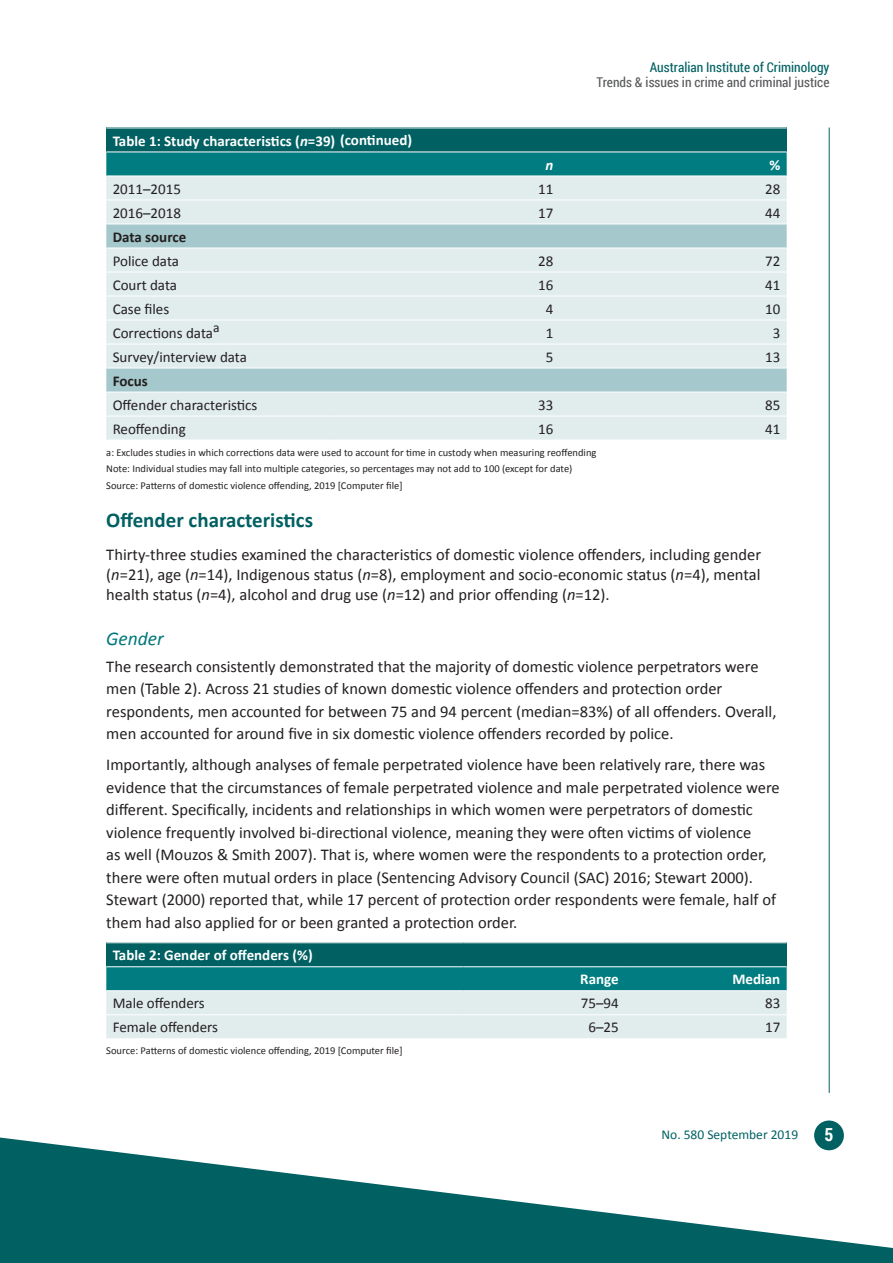
<style>
.page{position:relative;width:893px;height:1263px;background:#fff}
.page>*{position:absolute;margin:0;border:0;box-sizing:border-box;transform-origin:0 0}
.t1{font:700 21px "Calibri";color:#006062}
.t2{font:italic 19.5px "Calibri";color:#00777b}
.t3{font:700 18px "Roboto Condensed";color:#fff}
.t4{font:16.5px/22.5px "Calibri";color:#231f20}
.t5{font:15px "Calibri";color:#231f20}
.t6{font:700 15px "Calibri";color:#fff}
.t7{font:700 15px "Calibri";color:#231f20}
.t8{font:italic 700 15px "Calibri";color:#fff}
.t9{font:13.5px "Roboto Condensed";color:#57585a}
.t10{font:13.5px "Roboto Condensed";color:#006062}
.t11{font:13.5px "Calibri";color:#006062}
.t12{font:10.5px/16.8px "Calibri";color:#231f20}
.s1{font-style:italic}
</style>
<div class="page">
<hr style="left:829px;top:128px;width:1px;height:965px;background:#006062">
<div style="left:814px;top:1120px;width:30px;height:30px;background:#006062;border-radius:50%"></div>
<svg style="left:0;top:1137px;width:893px;height:126px;fill:#006062"></svg>
<div style="left:106px;top:128px;width:681px;height:24px;background:#006062"></div>
<div style="left:106px;top:153px;width:681px;height:23px;background:#017c80"></div>
<div style="left:106px;top:177px;width:681px;height:263px;background:#e1eced"></div>
<svg style="left:106px;top:225px;width:681px;height:167px;background:#d0e2e4"></svg>
<hr style="left:106px;top:128px;width:227px;height:1px;background:#fff">
<hr style="left:333px;top:128px;width:227px;height:1px;background:#fff">
<hr style="left:560px;top:128px;width:227px;height:1px;background:#fff">
<hr style="left:106px;top:200px;width:227px;height:1px;background:#fff">
<hr style="left:333px;top:200px;width:227px;height:1px;background:#fff">
<hr style="left:560px;top:200px;width:227px;height:1px;background:#fff">
<hr style="left:106px;top:224px;width:227px;height:1px;background:#fff">
<hr style="left:333px;top:224px;width:227px;height:1px;background:#fff">
<hr style="left:560px;top:224px;width:227px;height:1px;background:#fff">
<hr style="left:106px;top:248px;width:227px;height:1px;background:#fff">
<hr style="left:333px;top:248px;width:227px;height:1px;background:#fff">
<hr style="left:560px;top:248px;width:227px;height:1px;background:#fff">
<hr style="left:106px;top:272px;width:227px;height:1px;background:#fff">
<hr style="left:333px;top:272px;width:227px;height:1px;background:#fff">
<hr style="left:560px;top:272px;width:227px;height:1px;background:#fff">
<hr style="left:106px;top:296px;width:227px;height:1px;background:#fff">
<hr style="left:333px;top:296px;width:227px;height:1px;background:#fff">
<hr style="left:560px;top:296px;width:227px;height:1px;background:#fff">
<hr style="left:106px;top:320px;width:227px;height:1px;background:#fff">
<hr style="left:333px;top:320px;width:227px;height:1px;background:#fff">
<hr style="left:560px;top:320px;width:227px;height:1px;background:#fff">
<hr style="left:106px;top:344px;width:227px;height:1px;background:#fff">
<hr style="left:333px;top:344px;width:227px;height:1px;background:#fff">
<hr style="left:560px;top:344px;width:227px;height:1px;background:#fff">
<hr style="left:106px;top:368px;width:227px;height:1px;background:#fff">
<hr style="left:333px;top:368px;width:227px;height:1px;background:#fff">
<hr style="left:560px;top:368px;width:227px;height:1px;background:#fff">
<hr style="left:106px;top:392px;width:227px;height:1px;background:#fff">
<hr style="left:333px;top:392px;width:227px;height:1px;background:#fff">
<hr style="left:560px;top:392px;width:227px;height:1px;background:#fff">
<hr style="left:106px;top:416px;width:227px;height:1px;background:#fff">
<hr style="left:333px;top:416px;width:227px;height:1px;background:#fff">
<hr style="left:560px;top:416px;width:227px;height:1px;background:#fff">
<div style="left:106px;top:943px;width:681px;height:24px;background:#006062"></div>
<svg style="left:106px;top:967px;width:681px;height:71px;background:#97c7c9"></svg>
<hr style="left:106px;top:966px;width:357px;height:1px;background:#fff">
<hr style="left:463px;top:966px;width:162px;height:1px;background:#fff">
<hr style="left:625px;top:966px;width:162px;height:1px;background:#fff">
<hr style="left:106px;top:990px;width:357px;height:1px;background:#fff">
<hr style="left:463px;top:990px;width:162px;height:1px;background:#fff">
<hr style="left:625px;top:990px;width:162px;height:1px;background:#fff">
<hr style="left:106px;top:1014px;width:357px;height:1px;background:#fff">
<hr style="left:463px;top:1014px;width:162px;height:1px;background:#fff">
<hr style="left:625px;top:1014px;width:162px;height:1px;background:#fff">
<p class="t10" style="left:650px;top:61px;width:181px">Australian Institute of Criminology</p>
<p class="t6" style="left:113px;top:131px;width:301px">Table 1: Study characteristics (<span class="s1">n</span>=39) (continued)</p>
<p class="t9" style="left:597px;top:76px;width:234px">Trends &amp; issues in crime and criminal justice</p>
<p class="t8" style="left:546px;top:156px;width:9px">n</p>
<p class="t6" style="left:769px;top:159px;width:12px">%</p>
<p class="t5" style="left:113px;top:179px;width:70px">2011–2015</p>
<p class="t5" style="left:538px;top:179px;width:17px">11</p>
<p class="t5" style="left:765px;top:179px;width:17px">28</p>
<p class="t5" style="left:113px;top:203px;width:70px">2016–2018</p>
<p class="t5" style="left:538px;top:203px;width:17px">17</p>
<p class="t5" style="left:765px;top:203px;width:17px">44</p>
<p class="t7" style="left:113px;top:231px;width:75px">Data source</p>
<p class="t5" style="left:113px;top:251px;width:68px">Police data</p>
<p class="t5" style="left:538px;top:251px;width:17px">28</p>
<p class="t5" style="left:765px;top:251px;width:17px">72</p>
<p class="t5" style="left:113px;top:275px;width:66px">Court data</p>
<p class="t5" style="left:538px;top:275px;width:17px">16</p>
<p class="t5" style="left:765px;top:275px;width:17px">41</p>
<p class="t5" style="left:113px;top:299px;width:58px">Case files</p>
<p class="t5" style="left:546px;top:299px;width:9px">4</p>
<p class="t5" style="left:765px;top:299px;width:17px">10</p>
<p class="t5" style="left:113px;top:323px;width:108px">Corrections data<sup>a</sup></p>
<p class="t5" style="left:546px;top:323px;width:9px">1</p>
<p class="t5" style="left:773px;top:323px;width:9px">3</p>
<p class="t5" style="left:113px;top:347px;width:136px">Survey/interview data</p>
<p class="t5" style="left:546px;top:347px;width:9px">5</p>
<p class="t5" style="left:765px;top:347px;width:17px">13</p>
<p class="t7" style="left:113px;top:375px;width:37px">Focus</p>
<p class="t5" style="left:113px;top:395px;width:146px">Offender characteristics</p>
<p class="t5" style="left:538px;top:395px;width:17px">33</p>
<p class="t5" style="left:765px;top:395px;width:17px">85</p>
<p class="t5" style="left:113px;top:419px;width:75px">Reoffending</p>
<p class="t5" style="left:538px;top:419px;width:17px">16</p>
<p class="t5" style="left:765px;top:419px;width:17px">41</p>
<p class="t12" style="left:106px;top:444px;width:492px">a: Excludes studies in which corrections data were used to account for time in custody when measuring reoffending<br>Note: Individual studies may fall into multiple categories, so percentages may not add to 100 (except for date)<br>Source: Patterns of domestic violence offending, 2019 [Computer file]</p>
<p class="t1" style="left:106px;top:507px;width:208px">Offender characteristics</p>
<p class="t4" style="left:106px;top:545px;width:656px;line-height:19.8px;text-align:justify">Thirty-three studies examined the characteristics of domestic violence offenders, including gender (<span class="s1">n</span>=21), age (<span class="s1">n</span>=14), Indigenous status (<span class="s1">n</span>=8), employment and socio-economic status (<span class="s1">n</span>=4), mental health status (<span class="s1">n</span>=4), alcohol and drug use (<span class="s1">n</span>=12) and prior offending (<span class="s1">n</span>=12).</p>
<p class="t2" style="left:106px;top:631px;width:59px">Gender</p>
<p class="t4" style="left:106px;top:655px;width:672px">The research consistently demonstrated that the majority of domestic violence perpetrators were men (Table 2). Across 21 studies of known domestic violence offenders and protection order respondents, men accounted for between 75 and 94 percent (median=83%) of all offenders. Overall, men accounted for around five in six domestic violence offenders recorded by police.</p>
<p class="t4" style="left:106px;top:754px;width:675px">Importantly, although analyses of female perpetrated violence have been relatively rare, there was evidence that the circumstances of female perpetrated violence and male perpetrated violence were different. Specifically, incidents and relationships in which women were perpetrators of domestic violence frequently involved bi-directional violence, meaning they were often victims of violence<br>as well (Mouzos &amp; Smith 2007). That is, where women were the respondents to a protection order, there were often mutual orders in place (Sentencing Advisory Council (SAC) 2016; Stewart 2000).<br>Stewart (2000) reported that, while 17 percent of protection order respondents were female, half of them had also applied for or been granted a protection order.</p>
<p class="t6" style="left:113px;top:946px;width:202px">Table 2: Gender of offenders (%)</p>
<p class="t6" style="left:580px;top:974px;width:40px">Range</p>
<p class="t6" style="left:732px;top:974px;width:49px">Median</p>
<p class="t5" style="left:113px;top:994px;width:94px">Male offenders</p>
<p class="t5" style="left:581px;top:994px;width:39px">75–94</p>
<p class="t5" style="left:765px;top:994px;width:17px">83</p>
<p class="t5" style="left:113px;top:1018px;width:107px">Female offenders</p>
<p class="t5" style="left:588px;top:1018px;width:32px">6–25</p>
<p class="t5" style="left:765px;top:1018px;width:17px">17</p>
<p class="t12" style="left:106px;top:1042px;width:298px">Source: Patterns of domestic violence offending, 2019 [Computer file]</p>
<p class="t11" style="left:661px;top:1126px;width:138px">No. 580 September 2019</p>
<p class="t3" style="left:824px;top:1128px;width:10px">5</p>
</div>
